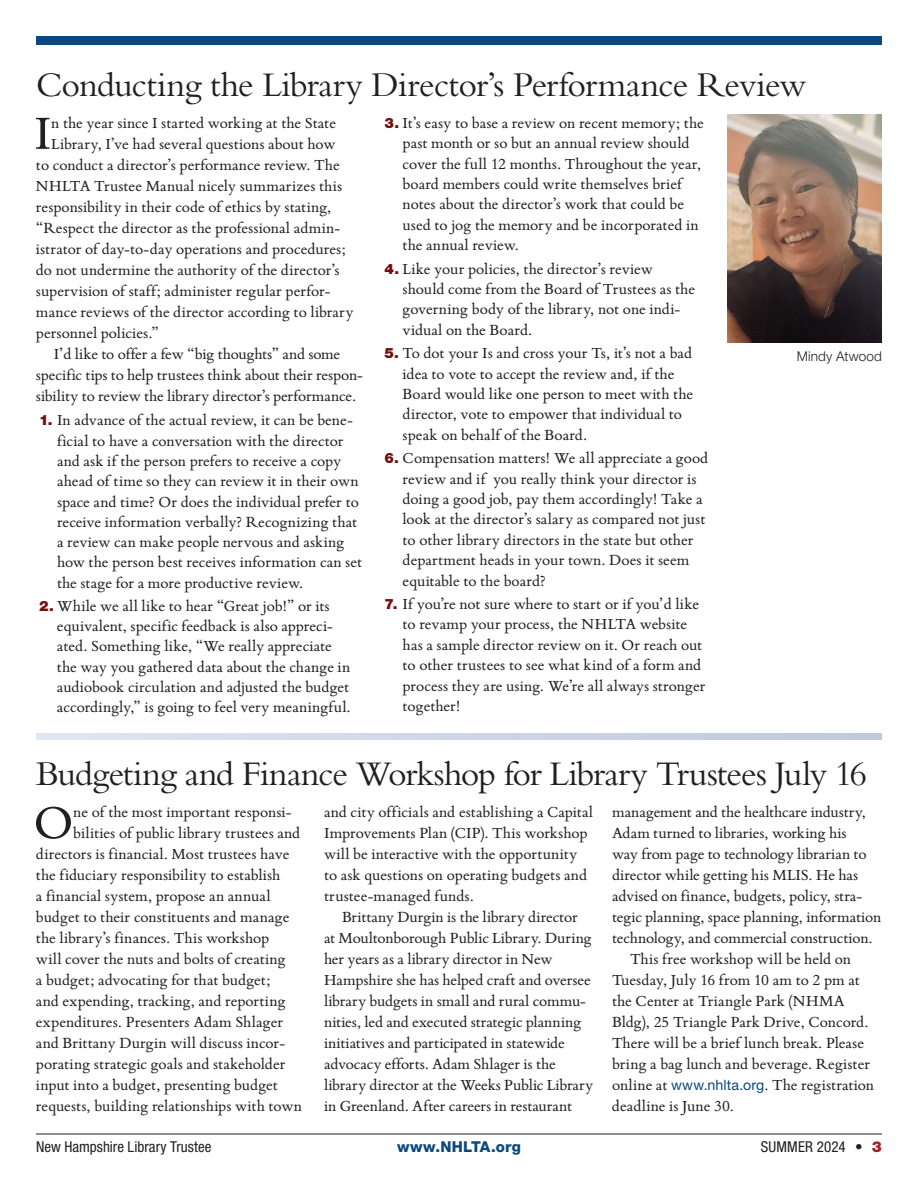
<style>
.page{position:relative;width:918px;height:1188px;background:#fff}
.page>*{position:absolute;margin:0;border:0;box-sizing:border-box;transform-origin:0 0}
.t1{font:51.15px "Bembo Book MT Std";color:#231f20}
.t2{font:36px "Bembo Std";letter-spacing:-.025em;color:#231f20}
.t3{font:16.5px/20.4px "Bembo Book MT Std";color:#231f20}
.t4{font:condensed 15px "Helvetica Neue LT Std";letter-spacing:.005em;color:#231f20}
.t5{font:800 15px "Helvetica Neue LT Std";letter-spacing:.02em;color:#0c487e}
.t6{font:300 13.5px "Helvetica Neue LT Std";letter-spacing:.01em;color:#231f20}
.s1{font-family:"Helvetica Neue LT Std";font-weight:900;font-size:14.25px;color:#760c0e}
.s2{font-family:"Helvetica Neue LT Std";font-size:14.25px;color:#0c487e}
.s3{font-weight:800;font-stretch:normal}
.s4{font-weight:900;font-stretch:normal;color:#a62023}
</style>
<div class="page">
<hr style="left:36px;top:1134px;width:846px;height:1px;background:#231f20">
<div style="left:36px;top:36px;width:846px;height:9px;background:#0c487e"></div>
<img style="left:727px;top:115px;width:155px;height:227px">
<svg style="left:36px;top:734px;width:846px;height:6px;background:#cfd6e7"></svg>
<h2 class="t2" style="left:36px;top:64px;width:772px">Conducting the Library Director’s Performance Review</h2>
<h1 class="t1" style="left:34px;top:99px;width:18px">I</h1>
<p class="t3" style="left:51px;top:112px;width:286px">n the year since I started working at the State</p>
<p class="t3" style="left:403px;top:112px;width:303px;text-indent:-18px"><span class="s1">3.</span> It’s easy to base a review on recent memory; the past month or so but an annual review should cover the full 12 months. Throughout the year, board members could write themselves brief notes about the director’s work that could be used to jog the memory and be incorporated in the annual review.</p>
<p class="t3" style="left:403px;top:258px;width:294px;text-indent:-18px"><span class="s1">4.</span> Like your policies, the director’s review should come from the Board of Trustees as the governing body of the library, not one indi&shy;vidual on the Board.</p>
<p class="t3" style="left:403px;top:342px;width:292px;text-indent:-18px"><span class="s1">5.</span> To dot your Is and cross your Ts, it’s not a bad idea to vote to accept the review and, if the Board would like one person to meet with the director, vote to empower that individual to speak on behalf of the Board.</p>
<p class="t3" style="left:403px;top:447px;width:307px;text-indent:-18px"><span class="s1">6.</span> Compensation matters! We all appreciate a good review and if you really think your director is doing a good job, pay them accordingly! Take a look at the director’s salary as compared not just to other library directors in the state but other department heads in your town. Does it seem equitable to the board?</p>
<p class="t3" style="left:403px;top:593px;width:305px;text-indent:-18px"><span class="s1">7.</span> If you’re not sure where to start or if you’d like to revamp your process, the NHLTA website has a sample director review on it. Or reach out to other trustees to see what kind of a form and process they are using. We’re all always stronger together!</p>
<p class="t3" style="left:51px;top:133px;width:286px">Library, I’ve had several questions about how</p>
<p class="t3" style="left:36px;top:154px;width:305px">to conduct a director’s performance review. The</p>
<p class="t3" style="left:36px;top:175px;width:308px">NHLTA Trustee Manual nicely summarizes this</p>
<p class="t3" style="left:36px;top:196px;width:297px">responsibility in their code of ethics by stating,</p>
<p class="t3" style="left:36px;top:217px;width:306px">“Respect the director as the professional admin-</p>
<p class="t3" style="left:36px;top:238px;width:312px">istrator of day-to-day operations and procedures;</p>
<p class="t3" style="left:36px;top:259px;width:305px">do not undermine the authority of the director’s</p>
<p class="t3" style="left:36px;top:280px;width:296px">supervision of staff; administer regular perfor-</p>
<p class="t3" style="left:36px;top:301px;width:319px">mance reviews of the director according to library</p>
<p class="t3" style="left:36px;top:322px;width:124px">personnel policies.”</p>
<p class="t3" style="left:54px;top:343px;width:288px">I’d like to offer a few “big thoughts” and some</p>
<p class="t3" style="left:36px;top:364px;width:329px">specific tips to help trustees think about their respon-</p>
<p class="t3" style="left:36px;top:385px;width:322px">sibility to review the library director’s performance.</p>
<p class="t3" style="left:57px;top:409px;width:307px;text-indent:-18px"><span class="s1">1.</span> In advance of the actual review, it can be bene&shy;ficial to have a conversation with the director and ask if the person prefers to receive a copy ahead of time so they can review it in their own space and time? Or does the individual prefer to receive information verbally? Recognizing that a review can make people nervous and asking how the person best receives information can set the stage for a more productive review.</p>
<p class="t3" style="left:57px;top:595px;width:295px;text-indent:-18px"><span class="s1">2.</span> While we all like to hear “Great job!” or its equivalent, specific feedback is also appreci&shy;ated. Something like, “We really appreciate the way you gathered data about the change in audiobook circulation and adjusted the budget accordingly,” is going to feel very meaningful.</p>
<p class="t6" style="left:797px;top:348px;width:87px">Mindy Atwood</p>
<h2 class="t2" style="left:36px;top:752px;width:832px">Budgeting and Finance Workshop for Library Trustees July 16</h2>
<h1 class="t1" style="left:34px;top:789px;width:41px">O</h1>
<p class="t3" style="left:73px;top:801px;width:220px">ne of the most important responsi-</p>
<p class="t3" style="left:324px;top:801px;width:271px;line-height:21px">and city officials and establishing a Capital Improvements Plan (CIP). This workshop will be interactive with the opportunity to ask questions on operating budgets and trustee-managed funds.</p>
<p class="t3" style="left:324px;top:906px;width:271px;line-height:21px;text-indent:18px">Brittany Durgin is the library director<br>at Moultonborough Public Library. During her years as a library director in New Hampshire she has helped craft and oversee library budgets in small and rural commu&shy;nities, led and executed strategic planning initiatives and participated in statewide advocacy efforts. Adam Shlager is the library director at the Weeks Public Library in Greenland. After careers in restaurant</p>
<p class="t3" style="left:612px;top:801px;width:256px">management and the healthcare industry,</p>
<p class="t3" style="left:612px;top:822px;width:236px">Adam turned to libraries, working his</p>
<p class="t3" style="left:612px;top:843px;width:256px">way from page to technology librarian to</p>
<p class="t3" style="left:612px;top:864px;width:248px">director while getting his MLIS. He has</p>
<p class="t3" style="left:612px;top:885px;width:252px">advised on finance, budgets, policy, stra-</p>
<p class="t3" style="left:612px;top:906px;width:271px">tegic planning, space planning, information</p>
<p class="t3" style="left:612px;top:927px;width:262px">technology, and commercial construction.</p>
<p class="t3" style="left:630px;top:948px;width:223px">This free workshop will be held on</p>
<p class="t3" style="left:612px;top:969px;width:249px">Tuesday, July 16 from 10 am to 2 pm at</p>
<p class="t3" style="left:612px;top:990px;width:234px">the Center at Triangle Park (NHMA</p>
<p class="t3" style="left:612px;top:1011px;width:258px">Bldg), 25 Triangle Park Drive, Concord.</p>
<p class="t3" style="left:612px;top:1032px;width:254px">There will be a brief lunch break. Please</p>
<p class="t3" style="left:612px;top:1053px;width:260px">bring a bag lunch and beverage. Register</p>
<p class="t3" style="left:612px;top:1074px;width:264px">online at <span class="s2">www.nhlta.org</span>. The registration</p>
<p class="t3" style="left:612px;top:1095px;width:124px">deadline is June 30.</p>
<p class="t3" style="left:73px;top:822px;width:229px">bilities of public library trustees and</p>
<p class="t3" style="left:36px;top:843px;width:255px">directors is financial. Most trustees have</p>
<p class="t3" style="left:36px;top:864px;width:246px">the fiduciary responsibility to establish</p>
<p class="t3" style="left:36px;top:885px;width:236px">a financial system, propose an annual</p>
<p class="t3" style="left:36px;top:906px;width:255px">budget to their constituents and manage</p>
<p class="t3" style="left:36px;top:927px;width:235px">the library’s finances. This workshop</p>
<p class="t3" style="left:36px;top:948px;width:251px">will cover the nuts and bolts of creating</p>
<p class="t3" style="left:36px;top:969px;width:236px">a budget; advocating for that budget;</p>
<p class="t3" style="left:36px;top:990px;width:251px">and expending, tracking, and reporting</p>
<p class="t3" style="left:36px;top:1011px;width:249px">expenditures. Presenters Adam Shlager</p>
<p class="t3" style="left:36px;top:1032px;width:251px">and Brittany Durgin will discuss incor-</p>
<p class="t3" style="left:36px;top:1053px;width:251px">porating strategic goals and stakeholder</p>
<p class="t3" style="left:36px;top:1074px;width:244px">input into a budget, presenting budget</p>
<p class="t3" style="left:36px;top:1095px;width:268px">requests, building relationships with town</p>
<p class="t4" style="left:36px;top:1138px;width:177px">New Hampshire Library Trustee</p>
<p class="t5" style="left:397px;top:1138px;width:125px">www.NHLTA.org</p>
<p class="t4" style="left:761px;top:1138px;width:123px">SUMMER 2024 <span class="s3">•</span> <span class="s4">3</span></p>
</div>
